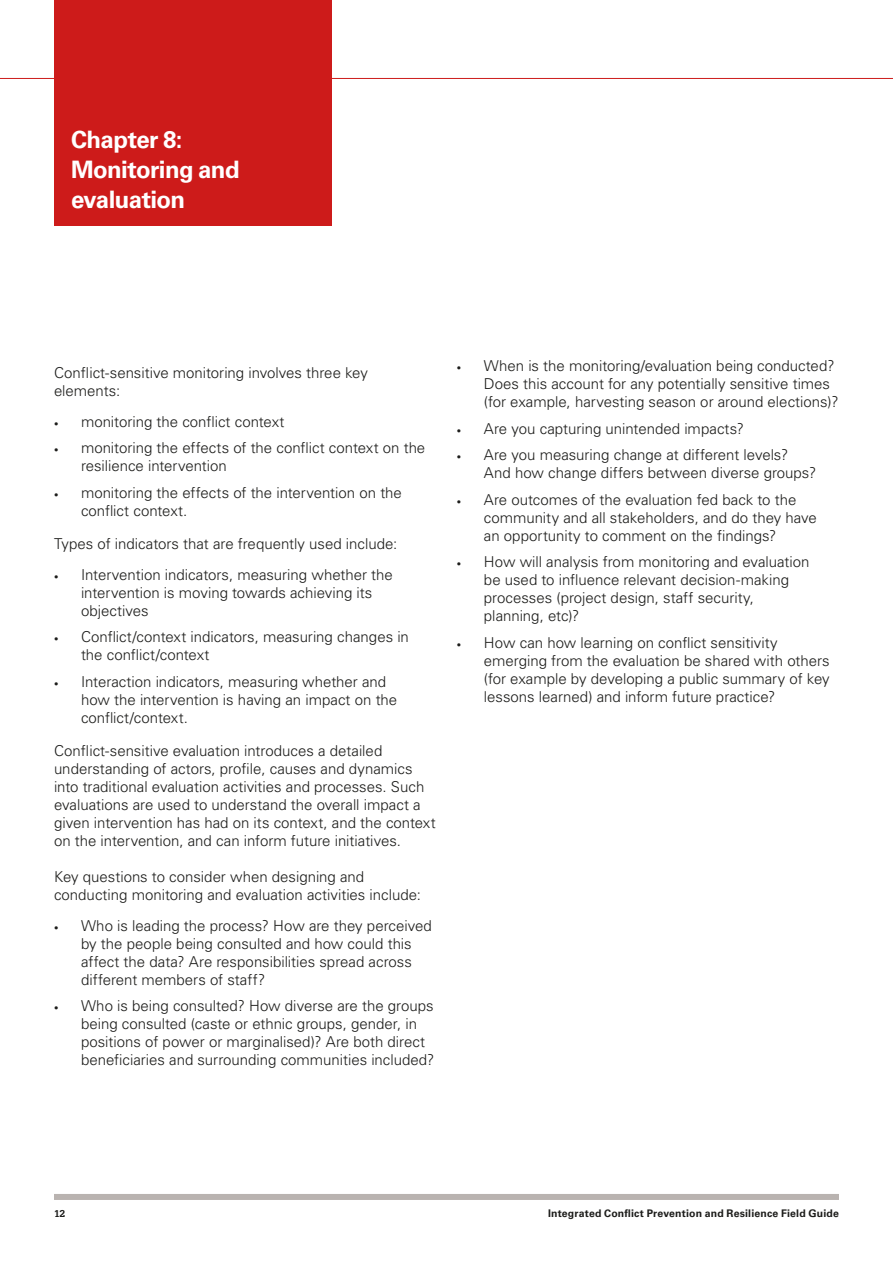
<style>
.page{position:relative;width:893px;height:1263px;background:#fff}
.page>*{position:absolute;margin:0;border:0;box-sizing:border-box;transform-origin:0 0}
.t1{font:700 24px/30px "Univers CA";letter-spacing:-.025em;color:#fff}
.t2{font:300 15px/18px "Univers CA";color:#1d1d1b}
.t3{font:700 10.5px "Univers CA";letter-spacing:.015em;color:#1d1d1b}
.t4{font:700 10.5px "Serifa BT";color:#1d1d1b}
.s1{font-size:8.7px}
</style>
<div class="page">
<div style="left:54px;top:1194px;width:785px;height:6px;background:#b9b3b0"></div>
<hr style="left:0;top:78px;width:893px;height:1px;background:#cd1b1a">
<div style="left:54px;top:0;width:277px;height:225px;background:#cd1b1a"></div>
<h1 class="t1" style="left:71px;top:125px;width:170px">Chapter 8:<br>Monitoring and evaluation</h1>
<p class="t2" style="left:54px;top:364px;width:315px">Conflict-sensitive monitoring involves three key elements:</p>
<p class="t2" style="left:54px;top:412px;width:232px"><span class="s1">•</span> monitoring the conflict context</p>
<p class="t2" style="left:81px;top:439px;width:346px;text-indent:-27px"><span class="s1">•</span> monitoring the effects of the conflict context on the resilience intervention</p>
<p class="t2" style="left:81px;top:483px;width:322px;text-indent:-27px"><span class="s1">•</span> monitoring the effects of the intervention on the conflict context.</p>
<p class="t2" style="left:54px;top:535px;width:345px">Types of indicators that are frequently used include:</p>
<p class="t2" style="left:81px;top:565px;width:313px;text-indent:-27px"><span class="s1">•</span> Intervention indicators, measuring whether the intervention is moving towards achieving its objectives</p>
<p class="t2" style="left:81px;top:628px;width:329px;text-indent:-27px"><span class="s1">•</span> Conflict/context indicators, measuring changes in the conflict/context</p>
<p class="t2" style="left:81px;top:672px;width:318px;text-indent:-27px"><span class="s1">•</span> Interaction indicators, measuring whether and how the intervention is having an impact on the conflict/context.</p>
<p class="t2" style="left:54px;top:742px;width:383px">Conflict-sensitive evaluation introduces a detailed understanding of actors, profile, causes and dynamics into traditional evaluation activities and processes. Such evaluations are used to understand the overall impact a given intervention has had on its context, and the context on the intervention, and can inform future initiatives.</p>
<p class="t2" style="left:54px;top:868px;width:368px">Key questions to consider when designing and conducting monitoring and evaluation activities include:</p>
<p class="t2" style="left:81px;top:916px;width:352px;text-indent:-27px"><span class="s1">•</span> Who is leading the process? How are they perceived by the people being consulted and how could this affect the data? Are responsibilities spread across different members of staff?</p>
<p class="t2" style="left:81px;top:997px;width:355px;text-indent:-27px"><span class="s1">•</span> Who is being consulted? How diverse are the groups being consulted (caste or ethnic groups, gender, in positions of power or marginalised)? Are both direct beneficiaries and surrounding communities included?</p>
<p class="t2" style="left:484px;top:357px;width:356px;text-indent:-27px"><span class="s1">•</span> When is the monitoring/evaluation being conducted?<br>Does this account for any potentially sensitive times (for example, harvesting season or around elections)?</p>
<p class="t2" style="left:457px;top:420px;width:289px"><span class="s1">•</span> Are you capturing unintended impacts?</p>
<p class="t2" style="left:484px;top:446px;width:334px;text-indent:-27px"><span class="s1">•</span> Are you measuring change at different levels?<br>And how change differs between diverse groups?</p>
<p class="t2" style="left:484px;top:491px;width:335px;text-indent:-27px"><span class="s1">•</span> Are outcomes of the evaluation fed back to the community and all stakeholders, and do they have an opportunity to comment on the findings?</p>
<p class="t2" style="left:484px;top:553px;width:327px;text-indent:-27px"><span class="s1">•</span> How will analysis from monitoring and evaluation be used to influence relevant decision-making processes (project design, staff security, planning, etc)?</p>
<p class="t2" style="left:484px;top:634px;width:347px;text-indent:-27px"><span class="s1">•</span> How can how learning on conflict sensitivity emerging from the evaluation be shared with others (for example by developing a public summary of key lessons learned) and inform future practice?</p>
<p class="t4" style="left:54px;top:1207px;width:13px">12</p>
<p class="t3" style="left:548px;top:1207px;width:292px">Integrated Conflict Prevention and Resilience Field Guide</p>
</div>
